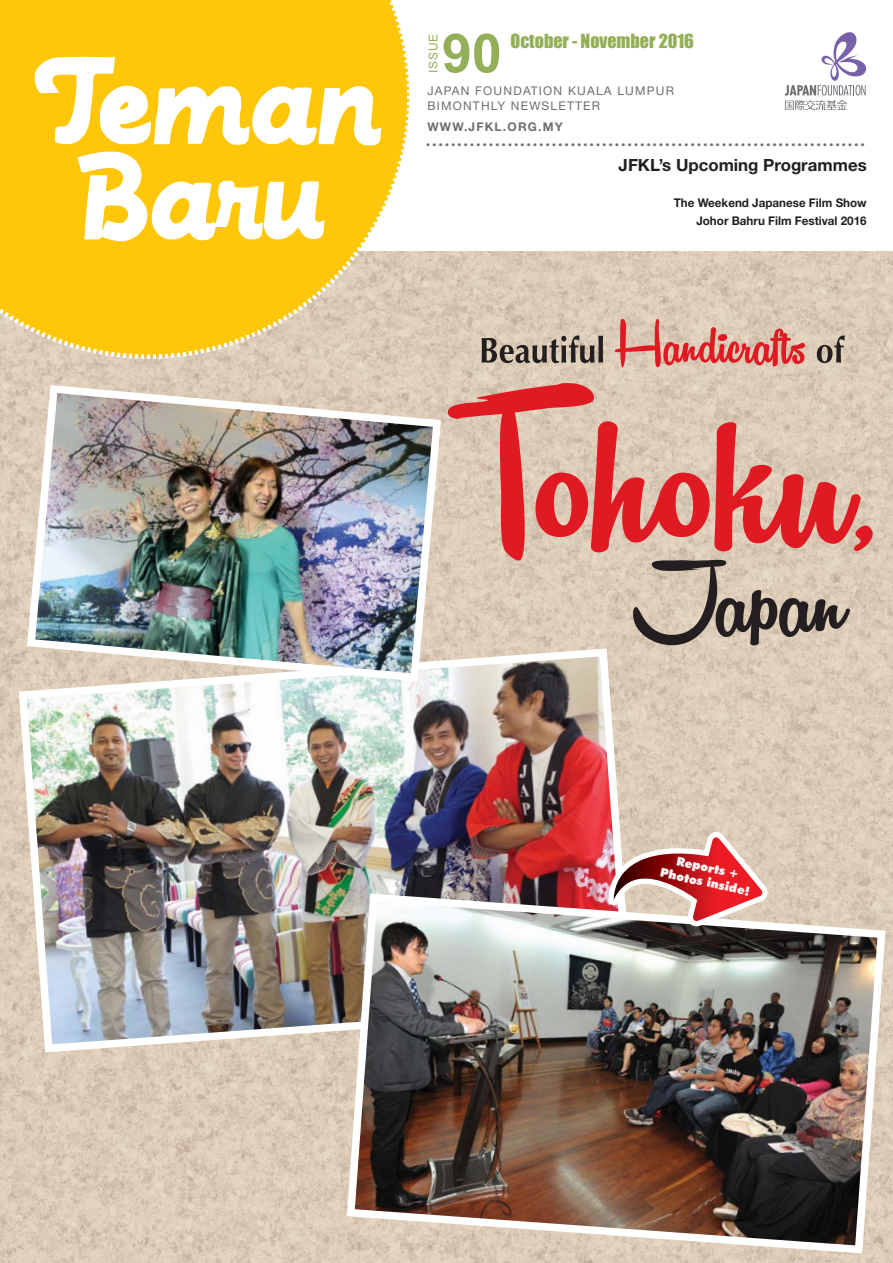
<style>
.page{position:relative;width:893px;height:1263px;background:#fff}
.page>*{position:absolute;margin:0;border:0;box-sizing:border-box;transform-origin:0 0}
.t1{font:700 54px "Arial";color:#93b058}
.t2{font:700 18px "Times New Roman";color:#6d6e70}
.t3{font:18px "Impact";color:#93b058}
.t4{font:700 16.8px "Helvetica Neue";color:#231f20}
.t5{font:900 12.15px/14.5px "Futura BT";color:#f5f6f6;text-align:center}
.t6{font:700 12px/18px "Helvetica Neue";color:#231f20;text-align:right}
.t7{font:12px/14.4px "Helvetica Neue";letter-spacing:.1em;color:#6d6e70}
.t8{font:700 12px "Helvetica Neue";letter-spacing:.1em;color:#6d6e70}
.t9{font:12px "Arial";letter-spacing:.08em;color:#93b058}
</style>
<div class="page">
<img style="left:0;top:251px;width:893px;height:1012px">
<svg style="left:785px;top:32px;width:82px;height:78px"></svg>
<svg style="left:0;top:0;width:411px;height:359px;fill:#ffc708"></svg>
<svg style="left:35px;top:56px;width:346px;height:89px"></svg>
<svg style="left:78px;top:152px;width:247px;height:89px"></svg>
<img style="left:19px;top:648px;width:614px;height:404px">
<img style="left:27px;top:385px;width:414px;height:296px">
<svg style="left:482px;top:335px;width:121px;height:28px"></svg>
<svg style="left:615px;top:319px;width:190px;height:48px"></svg>
<svg style="left:817px;top:335px;width:28px;height:28px"></svg>
<svg style="left:448px;top:383px;width:425px;height:262px"></svg>
<img style="left:347px;top:893px;width:538px;height:360px">
<svg style="left:608px;top:832px;width:160px;height:94px"></svg>
<p class="t9" style="left:426px;top:73px;width:41px;rotate:-90deg">ISSUE</p>
<p class="t1" style="left:442px;top:22px;width:62px">90</p>
<p class="t3" style="left:511px;top:35px;width:185px">October - November 2016</p>
<p class="t7" style="left:427px;top:85px;width:248px">JAPAN FOUNDATION KUALA LUMPUR<br>BIMONTHLY NEWSLETTER</p>
<p class="t8" style="left:427px;top:122px;width:137px">WWW.JFKL.ORG.MY</p>
<p class="t2" style="left:426px;top:129px;width:441px">......................................................................</p>
<p class="t4" style="left:619px;top:159px;width:250px">JFKL’s Upcoming Programmes</p>
<p class="t6" style="left:674px;top:194px;width:194px">The Weekend Japanese Film Show<br>Johor Bahru Film Festival 2016</p>
<p class="t5" style="left:665px;top:851px;width:93px;rotate:12deg">Reports +<br>Photos inside!</p>
</div>
